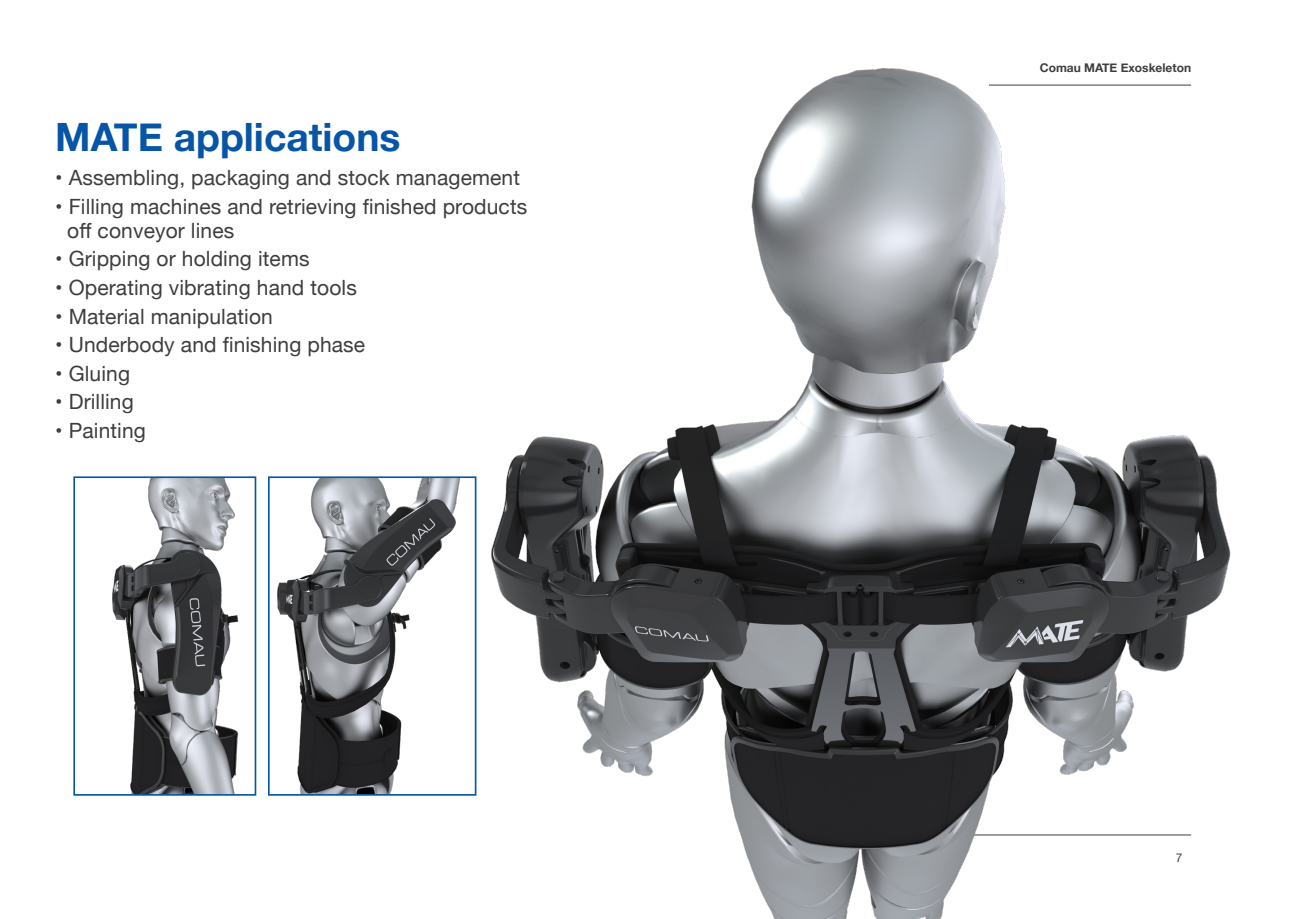
<style>
.page{position:relative;width:1289px;height:919px;background:#fff}
.page>*{position:absolute;margin:0;border:0;box-sizing:border-box;transform-origin:0 0}
.t1{font:700 39px "Helvetica Neue";color:#0755a6}
.t2{font:21px "Helvetica Neue";letter-spacing:.005em;color:#3e3e3f}
.t3{font:700 12px "Helvetica Neue";color:#3e3e3f}
.t4{font:12px "Helvetica Neue";color:#3e3e3f}
.s1{font-family:"Helvetica"}
</style>
<div class="page">
<img style="left:277px;top:479px;width:166px;height:313px">
<div style="left:268px;top:476px;width:208px;height:319px;border:2px solid #0755a6"></div>
<img style="left:112px;top:479px;width:127px;height:313px">
<div style="left:73px;top:476px;width:183px;height:319px;border:2px solid #0755a6"></div>
<img style="left:443px;top:68px;width:788px;height:850px">
<p class="t1" style="left:55px;top:106px;width:347px">MATE applications</p>
<p class="t2" style="left:55px;top:163px;width:466px"><span class="s1">•</span> Assembling, packaging and stock management</p>
<p class="t2" style="left:55px;top:191px;width:473px"><span class="s1">•</span> Filling machines and retrieving finished products</p>
<p class="t2" style="left:67px;top:215px;width:168px">off conveyor lines</p>
<p class="t2" style="left:55px;top:244px;width:256px"><span class="s1">•</span> Gripping or holding items</p>
<p class="t2" style="left:55px;top:272px;width:303px"><span class="s1">•</span> Operating vibrating hand tools</p>
<p class="t2" style="left:55px;top:301px;width:219px"><span class="s1">•</span> Material manipulation</p>
<p class="t2" style="left:55px;top:329px;width:311px"><span class="s1">•</span> Underbody and finishing phase</p>
<p class="t2" style="left:55px;top:358px;width:76px"><span class="s1">•</span> Gluing</p>
<p class="t2" style="left:55px;top:386px;width:80px"><span class="s1">•</span> Drilling</p>
<p class="t2" style="left:55px;top:415px;width:92px"><span class="s1">•</span> Painting</p>
<p class="t3" style="left:1039px;top:58px;width:153px">Comau MATE Exoskeleton</p>
<p class="t4" style="left:1175px;top:848px;width:8px">7</p>
</div>
